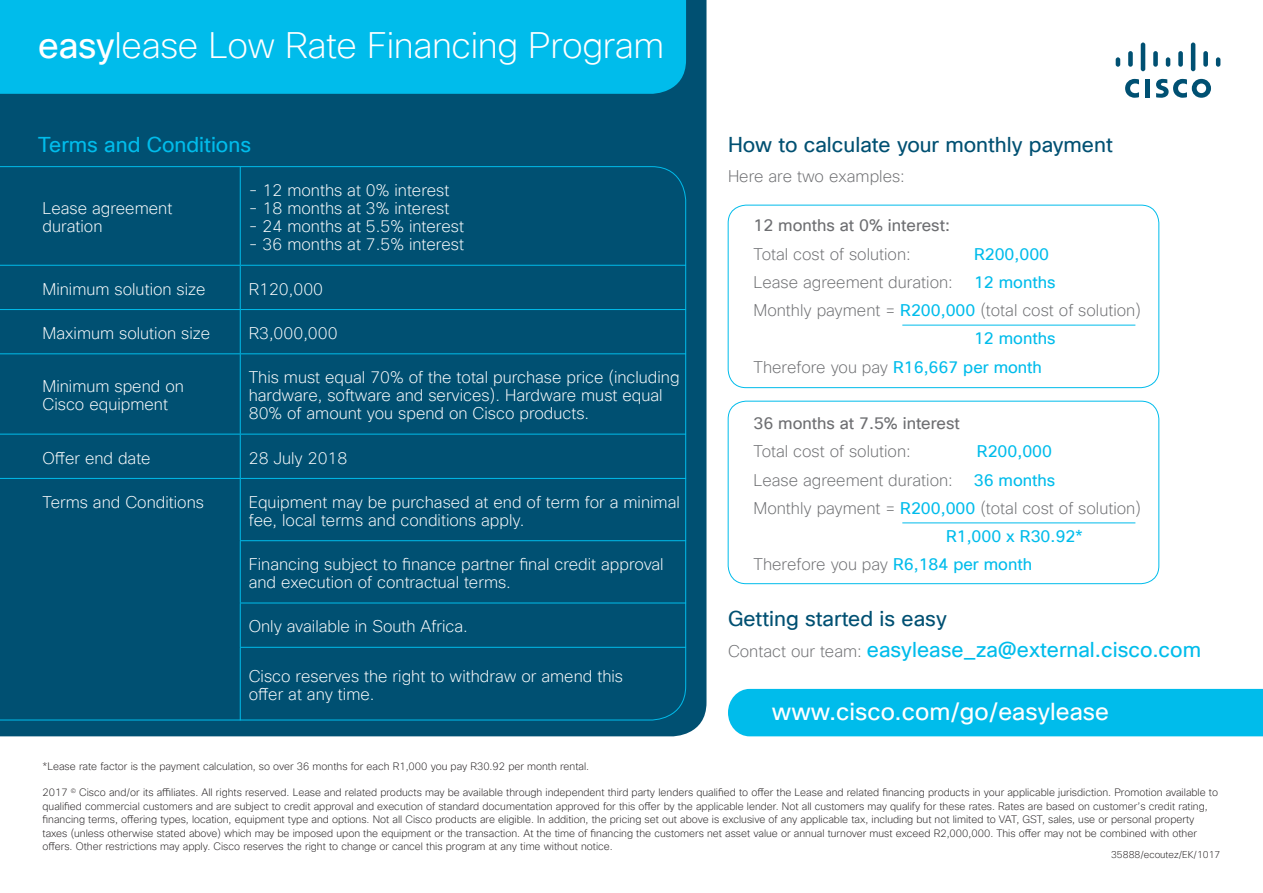
<style>
.page{position:relative;width:1263px;height:893px;background:#fff}
.page>*{position:absolute;margin:0;border:0;box-sizing:border-box;transform-origin:0 0}
.t1{font:200 36px "Cisco Sans TT";letter-spacing:-.01em;color:#fff}
.t2{font:24px "Cisco Sans TT";color:#fff}
.t3{font:21px/31.2px "Cisco Sans TT";color:#00bceb}
.t4{font:21px "Cisco Sans TT";color:#005072}
.t5{font:200 16.5px/18px "Cisco Sans TT";color:#fff}
.t6{font:200 16.5px "Cisco Sans TT";color:#6d6e71}
.t7{font:16.5px "Cisco Sans TT";color:#00bceb}
.t8{font:16.5px "Cisco Sans TT";color:#6d6e71}
.t9{font:200 10.5px/13.5px "Cisco Sans TT";color:#231f20}
.t10{font:200 9.75px "Cisco Sans TT";color:#231f20}
.s1{font-weight:400}
.s2{font-weight:400;color:#00bceb}
.s3{color:#005072}
.s4{font-weight:200;font-size:16.5px;color:#6d6e71}
</style>
<div class="page">
<div style="left:728px;top:205px;width:431px;height:183px;border:1px solid #00bceb;border-radius:18px"></div>
<div style="left:728px;top:401px;width:431px;height:183px;border:1px solid #00bceb;border-radius:18px"></div>
<div style="left:0;top:0;width:706px;height:736px;background:#005072"></div>
<div style="left:0;top:0;width:686px;height:94px;background:#00bceb"></div>
<div style="left:0;top:166px;width:686px;height:555px;background:#005072"></div>
<hr style="left:902px;top:325px;width:233px;height:1px;background:#00bceb">
<hr style="left:902px;top:522px;width:233px;height:1px;background:#00bceb">
<hr style="left:240px;top:167px;width:1px;height:98px;background:#00bceb">
<hr style="left:240px;top:266px;width:1px;height:43px;background:#00bceb">
<hr style="left:240px;top:310px;width:1px;height:43px;background:#00bceb">
<hr style="left:240px;top:354px;width:1px;height:80px;background:#00bceb">
<hr style="left:240px;top:434px;width:1px;height:44px;background:#00bceb">
<hr style="left:240px;top:353px;width:446px;height:1px;background:#00bceb">
<hr style="left:240px;top:479px;width:1px;height:61px;background:#00bceb">
<hr style="left:240px;top:541px;width:1px;height:62px;background:#00bceb">
<hr style="left:240px;top:603px;width:1px;height:44px;background:#00bceb">
<hr style="left:240px;top:648px;width:1px;height:72px;background:#00bceb">
<hr style="left:240px;top:478px;width:446px;height:1px;background:#00bceb">
<hr style="left:240px;top:540px;width:446px;height:1px;background:#00bceb">
<hr style="left:240px;top:603px;width:446px;height:1px;background:#00bceb">
<hr style="left:240px;top:647px;width:446px;height:1px;background:#00bceb">
<hr style="left:0;top:309px;width:240px;height:1px;background:#00bceb">
<hr style="left:240px;top:309px;width:446px;height:1px;background:#00bceb">
<hr style="left:0;top:265px;width:240px;height:1px;background:#00bceb">
<hr style="left:240px;top:265px;width:446px;height:1px;background:#00bceb">
<hr style="left:0;top:353px;width:240px;height:1px;background:#00bceb">
<hr style="left:0;top:434px;width:240px;height:1px;background:#00bceb">
<hr style="left:240px;top:434px;width:446px;height:1px;background:#00bceb">
<hr style="left:0;top:478px;width:240px;height:1px;background:#00bceb">
<div style="left:728px;top:689px;width:535px;height:47px;background:#00bceb"></div>
<div style="left:1145px;top:79px;width:5px;height:18px;background:#005072"></div>
<svg style="left:1125px;top:79px;width:14px;height:19px"></svg>
<svg style="left:1156px;top:79px;width:55px;height:19px"></svg>
<svg style="left:1116px;top:57px;width:4px;height:10px"></svg>
<div style="left:1128px;top:51px;width:5px;height:16px;background:#005072;border-radius:2px"></div>
<hr style="left:1141px;top:43px;width:4px;height:28px;background:#005072;border-radius:2px">
<div style="left:1153px;top:51px;width:5px;height:16px;background:#005072;border-radius:2px"></div>
<svg style="left:1166px;top:57px;width:4px;height:10px"></svg>
<div style="left:1178px;top:51px;width:5px;height:16px;background:#005072;border-radius:2px"></div>
<hr style="left:1191px;top:43px;width:4px;height:28px;background:#005072;border-radius:2px">
<div style="left:1203px;top:51px;width:5px;height:16px;background:#005072;border-radius:2px"></div>
<svg style="left:1216px;top:57px;width:4px;height:10px"></svg>
<h1 class="t1" style="left:38px;top:22px;width:627px"><span class="s1">easy</span>lease Low Rate Financing Program</h1>
<h3 class="t3" style="left:38px;top:130px;width:214px">Terms and Conditions</h3>
<h3 class="t5" style="left:43px;top:200px;width:131px">Lease agreement duration</h3>
<h3 class="t5" style="left:249px;top:182px;width:202px">- 12 months at 0% interest</h3>
<h3 class="t5" style="left:249px;top:200px;width:202px">- 18 months at 3% interest</h3>
<h3 class="t5" style="left:249px;top:218px;width:217px">- 24 months at 5.5% interest</h3>
<h3 class="t5" style="left:249px;top:236px;width:217px">- 36 months at 7.5% interest</h3>
<h3 class="t5" style="left:43px;top:280px;width:165px">Minimum solution size</h3>
<h3 class="t5" style="left:249px;top:280px;width:76px">R120,000</h3>
<h3 class="t5" style="left:43px;top:325px;width:169px">Maximum solution size</h3>
<h3 class="t5" style="left:249px;top:325px;width:90px">R3,000,000</h3>
<h3 class="t5" style="left:43px;top:378px;width:143px">Minimum spend on<br>Cisco equipment</h3>
<h3 class="t5" style="left:249px;top:369px;width:432px">This must equal 70% of the total purchase price (including hardware, software and services). Hardware must equal<br>80% of amount you spend on Cisco products.</h3>
<h3 class="t5" style="left:43px;top:449px;width:110px">Offer end date</h3>
<h3 class="t5" style="left:249px;top:449px;width:100px">28 July 2018</h3>
<h3 class="t5" style="left:43px;top:494px;width:163px">Terms and Conditions</h3>
<h3 class="t5" style="left:249px;top:494px;width:433px">Equipment may be purchased at end of term for a minimal fee, local terms and conditions apply.</h3>
<h3 class="t5" style="left:249px;top:556px;width:416px">Financing subject to finance partner final credit approval and execution of contractual terms.</h3>
<h3 class="t5" style="left:249px;top:618px;width:221px">Only available in South Africa.</h3>
<h3 class="t5" style="left:249px;top:668px;width:376px">Cisco reserves the right to withdraw or amend this offer at any time.</h3>
<h3 class="t4" style="left:728px;top:131px;width:386px">How to calculate your monthly payment</h3>
<h3 class="t6" style="left:728px;top:165px;width:178px">Here are two examples:</h3>
<h3 class="t8" style="left:753px;top:215px;width:198px">12 months at 0% interest:</h3>
<h3 class="t6" style="left:753px;top:243px;width:159px">Total cost of solution:</h3>
<h3 class="t7" style="left:974px;top:243px;width:77px">R200,000</h3>
<h3 class="t6" style="left:753px;top:271px;width:201px">Lease agreement duration:</h3>
<h3 class="t7" style="left:974px;top:271px;width:83px">12 months</h3>
<h3 class="t6" style="left:753px;top:300px;width:389px">Monthly payment = <span class="s2">R200,000</span> (total cost of solution)</h3>
<h3 class="t7" style="left:974px;top:328px;width:83px">12 months</h3>
<h3 class="t6" style="left:753px;top:356px;width:290px">Therefore you pay <span class="s2">R16,667 per month</span></h3>
<h3 class="t8" style="left:753px;top:413px;width:208px">36 months at 7.5% interest</h3>
<h3 class="t6" style="left:753px;top:441px;width:159px">Total cost of solution:</h3>
<h3 class="t7" style="left:977px;top:441px;width:77px">R200,000</h3>
<h3 class="t6" style="left:753px;top:469px;width:201px">Lease agreement duration:</h3>
<h3 class="t7" style="left:974px;top:469px;width:83px">36 months</h3>
<h3 class="t6" style="left:753px;top:497px;width:389px">Monthly payment = <span class="s2">R200,000</span> (total cost of solution)</h3>
<h3 class="t7" style="left:946px;top:526px;width:138px">R1,000 x R30.92*</h3>
<h3 class="t6" style="left:753px;top:554px;width:280px">Therefore you pay <span class="s2">R6,184 per month</span></h3>
<h3 class="t3" style="left:728px;top:603px;width:475px"><span class="s3">Getting started is easy<br></span><span class="s4">Contact our team:</span> easylease_za@external.cisco.com</h3>
<h2 class="t2" style="left:772px;top:696px;width:339px">www.cisco.com/go/easylease</h2>
<p class="t9" style="left:43px;top:760px;width:548px">*Lease rate factor is the payment calculation, so over 36 months for each R1,000 you pay R30.92 per month rental.</p>
<p class="t9" style="left:43px;top:786px;width:1177px">2017 <sup>©</sup> Cisco and/or its affiliates. All rights reserved. Lease and related products may be available through independent third party lenders qualified to offer the Lease and related financing products in your applicable jurisdiction. Promotion available to qualified commercial customers and are subject to credit approval and execution of standard documentation approved for this offer by the applicable lender. Not all customers may qualify for these rates. Rates are based on customer’s credit rating, financing terms, offering types, location, equipment type and options. Not all Cisco products are eligible. In addition, the pricing set out above is exclusive of any applicable tax, including but not limited to VAT, GST, sales, use or personal property taxes (unless otherwise stated above) which may be imposed upon the equipment or the transaction. At the time of financing the customers net asset value or annual turnover must exceed R2,000,000. This offer may not be combined with other offers. Other restrictions may apply. Cisco reserves the right to change or cancel this program at any time without notice.</p>
<p class="t10" style="left:1111px;top:848px;width:111px">35888/ecoutez/EK/1017</p>
</div>
